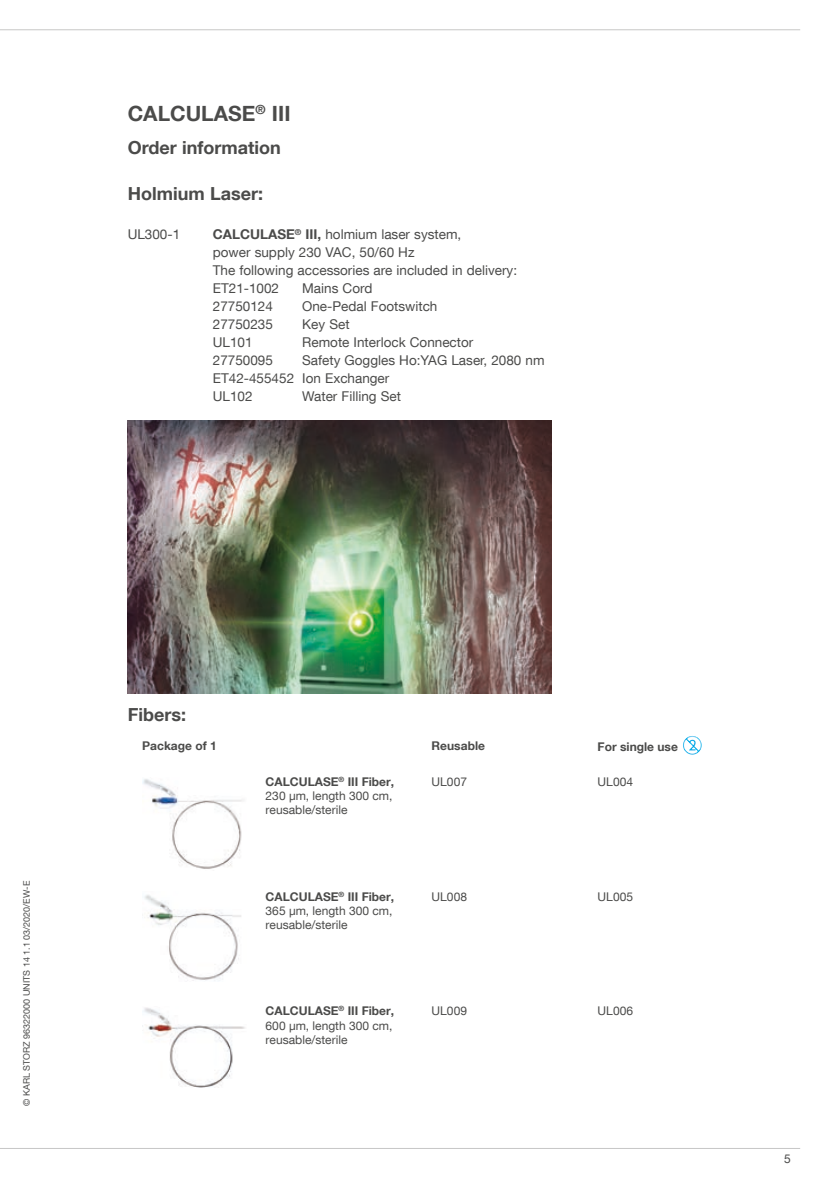
<style>
.page{position:relative;width:830px;height:1191px;background:#fff}
.page>*{position:absolute;margin:0;border:0;box-sizing:border-box;transform-origin:0 0}
.t1{font:700 21px "KS Helvetica Neue";color:#4b4b4a}
.t2{font:700 18px "KS Helvetica Neue";color:#4b4b4a}
.t3{font:13.5px/18px "KS Helvetica Neue";color:#4b4b4a}
.t4{font:12px/14.4px "KS Helvetica Neue";color:#4b4b4a}
.t5{font:700 12px "KS Helvetica Neue";color:#4b4b4a}
.t6{font:9px "KS Helvetica Neue";color:#4b4b4a}
.s1{font-weight:700}
</style>
<div class="page">
<hr style="left:0;top:29px;width:799px;height:1px;background:#c7c7c6">
<hr style="left:0;top:1148px;width:799px;height:1px;background:#c7c7c6">
<img style="left:683px;top:736px;width:18px;height:18px">
<img style="left:142px;top:779px;width:101px;height:90px">
<img style="left:144px;top:895px;width:97px;height:86px">
<img style="left:142px;top:1007px;width:103px;height:80px">
<img style="left:128px;top:420px;width:423px;height:273px">
<h1 class="t1" style="left:128px;top:101px;width:164px">CALCULASE<sup>®</sup> III</h1>
<h2 class="t2" style="left:128px;top:136px;width:155px">Order information</h2>
<h2 class="t2" style="left:128px;top:182px;width:137px">Holmium Laser:</h2>
<p class="t3" style="left:128px;top:225px;width:54px">UL300-1</p>
<p class="t3" style="left:213px;top:225px;width:306px"><span class="s1">CALCULASE</span><sup>®</sup> <span class="s1">III,</span> holmium laser system,<br>power supply 230 VAC, 50/60 Hz<br>The following accessories are included in delivery:<br>ET21-1002</p>
<p class="t3" style="left:302px;top:279px;width:72px">Mains Cord</p>
<p class="t3" style="left:213px;top:297px;width:62px">27750124</p>
<p class="t3" style="left:302px;top:297px;width:137px">One-Pedal Footswitch</p>
<p class="t3" style="left:213px;top:315px;width:62px">27750235</p>
<p class="t3" style="left:302px;top:315px;width:49px">Key Set</p>
<p class="t3" style="left:213px;top:333px;width:41px">UL101</p>
<p class="t3" style="left:302px;top:333px;width:173px">Remote Interlock Connector</p>
<p class="t3" style="left:213px;top:351px;width:62px">27750095</p>
<p class="t3" style="left:213px;top:351px;width:333px;text-indent:89px">Safety Goggles Ho:YAG Laser, 2080 nm<br>ET42-455452 Ion Exchanger<br>UL102</p>
<p class="t3" style="left:302px;top:387px;width:100px">Water Filling Set</p>
<p class="t6" style="left:21px;top:1106px;width:226px;rotate:-90deg">© KARL STORZ 96322000 UNITS 14 1.1 03/2020/EW-E</p>
<h2 class="t2" style="left:128px;top:703px;width:60px">Fibers:</h2>
<p class="t5" style="left:142px;top:738px;width:76px">Package of 1</p>
<p class="t5" style="left:431px;top:738px;width:55px">Reusable</p>
<p class="t5" style="left:597px;top:739px;width:82px">For single use</p>
<p class="t4" style="left:265px;top:774px;width:130px"><span class="s1">CALCULASE</span><sup>®</sup> <span class="s1">III Fiber,<br></span>230 µm, length 300 cm, reusable/sterile</p>
<p class="t4" style="left:431px;top:774px;width:37px">UL007</p>
<p class="t4" style="left:597px;top:774px;width:37px">UL004</p>
<p class="t4" style="left:265px;top:888px;width:130px"><span class="s1">CALCULASE</span><sup>®</sup> <span class="s1">III Fiber,<br></span>365 µm, length 300 cm, reusable/sterile</p>
<p class="t4" style="left:431px;top:888px;width:37px">UL008</p>
<p class="t4" style="left:597px;top:888px;width:37px">UL005</p>
<p class="t4" style="left:265px;top:1003px;width:130px"><span class="s1">CALCULASE</span><sup>®</sup> <span class="s1">III Fiber,<br></span>600 µm, length 300 cm, reusable/sterile</p>
<p class="t4" style="left:431px;top:1003px;width:37px">UL009</p>
<p class="t4" style="left:597px;top:1003px;width:37px">UL006</p>
<p class="t4" style="left:783px;top:1151px;width:8px">5</p>
</div>
